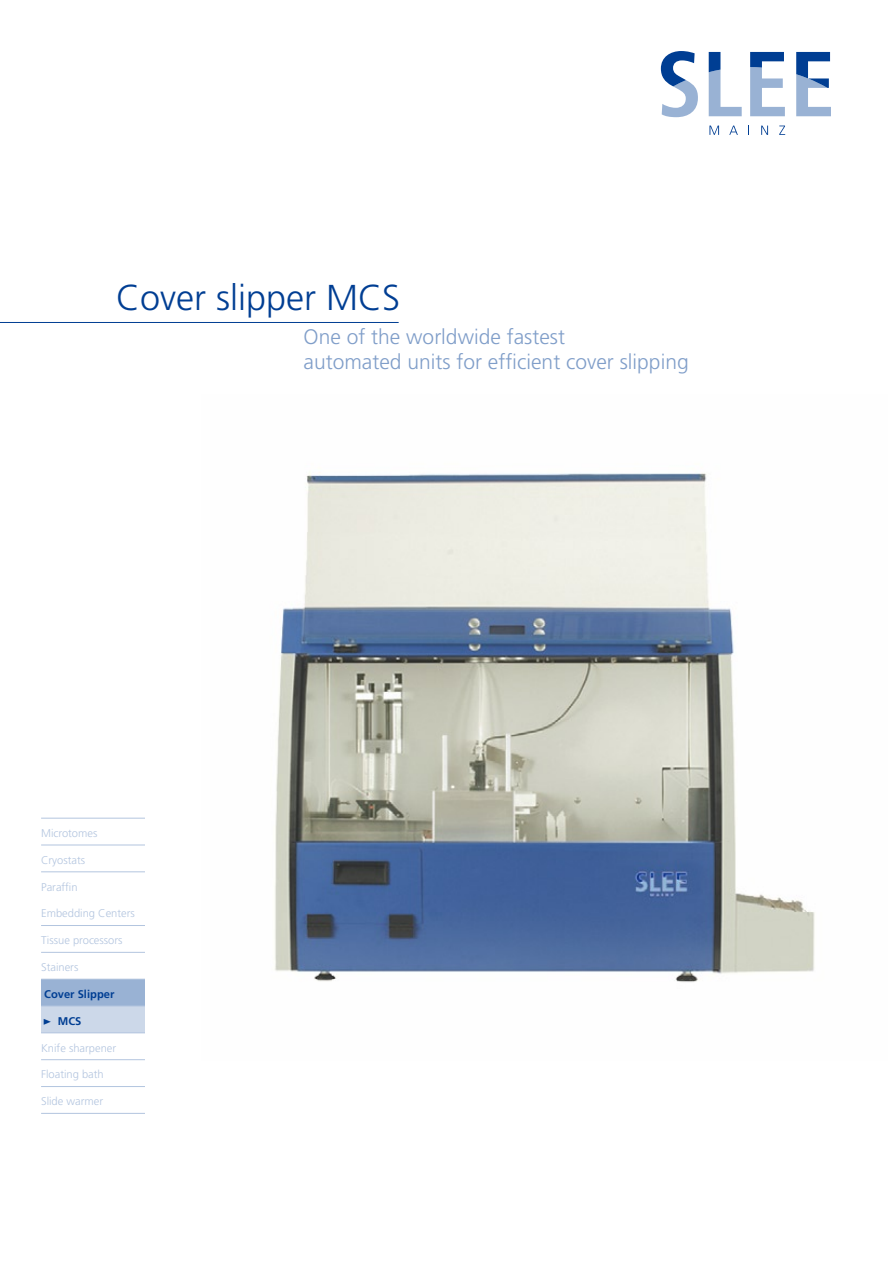
<style>
.page{position:relative;width:893px;height:1263px;background:#fff}
.page>*{position:absolute;margin:0;border:0;box-sizing:border-box;transform-origin:0 0}
.t1{font:300 36px "Frutiger";color:#003e93}
.t2{font:300 21px/25.2px "Frutiger";color:#809ec9}
.t3{font:300 11.25px "Frutiger";color:#b3c5df}
.t4{font:700 11.25px "Frutiger CE";color:#003e93}
.s1{font-family:"The Sans Black Caps";font-weight:400;font-style:italic}
</style>
<div class="page">
<svg style="left:729px;top:126px;width:9px;height:9px"></svg>
<svg style="left:709px;top:126px;width:10px;height:9px"></svg>
<svg style="left:761px;top:126px;width:7px;height:9px"></svg>
<svg style="left:779px;top:126px;width:6px;height:9px"></svg>
<svg style="left:661px;top:51px;width:170px;height:66px"></svg>
<hr style="left:0;top:322px;width:399px;height:1px;background:#003e93">
<img style="left:275px;top:473px;width:540px;height:509px">
<div style="left:41px;top:979px;width:104px;height:54px;background:#ccd8e9"></div>
<div style="left:41px;top:979px;width:104px;height:27px;background:#99b2d4"></div>
<hr style="left:41px;top:818px;width:104px;height:1px;background:#b3c5df">
<hr style="left:41px;top:845px;width:104px;height:1px;background:#b3c5df">
<hr style="left:41px;top:871px;width:104px;height:1px;background:#b3c5df">
<hr style="left:41px;top:925px;width:104px;height:1px;background:#b3c5df">
<hr style="left:41px;top:952px;width:104px;height:1px;background:#b3c5df">
<hr style="left:41px;top:979px;width:104px;height:1px;background:#b3c5df">
<hr style="left:41px;top:1006px;width:104px;height:1px;background:#b3c5df">
<hr style="left:41px;top:1032px;width:104px;height:1px;background:#b3c5df">
<hr style="left:41px;top:1059px;width:104px;height:1px;background:#b3c5df">
<hr style="left:41px;top:1086px;width:104px;height:1px;background:#b3c5df">
<hr style="left:41px;top:1113px;width:104px;height:1px;background:#b3c5df">
<h1 class="t1" style="left:116px;top:277px;width:286px">Cover slipper MCS</h1>
<h2 class="t2" style="left:304px;top:325px;width:387px">One of the worldwide fastest<br>automated units for efficient cover slipping</h2>
<p class="t3" style="left:41px;top:827px;width:58px">Microtomes</p>
<p class="t3" style="left:41px;top:853px;width:46px">Cryostats</p>
<p class="t3" style="left:41px;top:880px;width:38px">Paraffin</p>
<p class="t3" style="left:41px;top:907px;width:95px">Embedding Centers</p>
<p class="t3" style="left:41px;top:934px;width:83px">Tissue processors</p>
<p class="t3" style="left:41px;top:961px;width:39px">Stainers</p>
<p class="t4" style="left:44px;top:987px;width:72px">Cover Slipper</p>
<p class="t4" style="left:44px;top:1014px;width:39px"><span class="s1">&gt;</span> MCS</p>
<p class="t3" style="left:41px;top:1041px;width:77px">Knife sharpener</p>
<p class="t3" style="left:41px;top:1068px;width:64px">Floating bath</p>
<p class="t3" style="left:41px;top:1095px;width:64px">Slide warmer</p>
</div>
